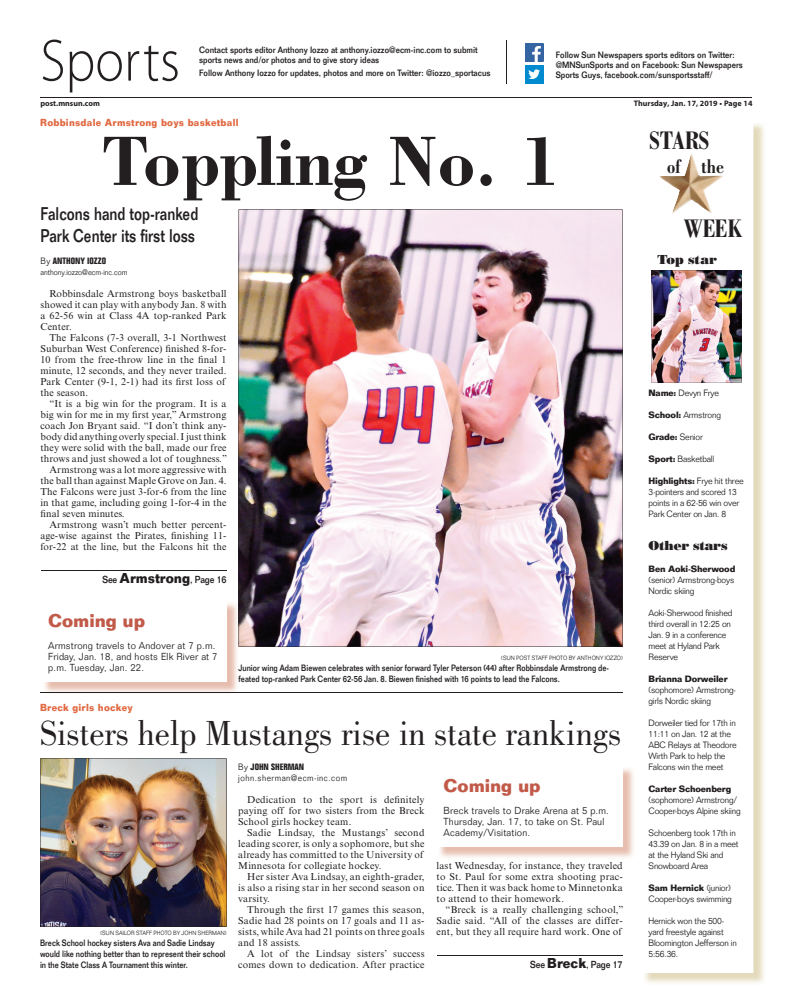
<style>
.page{position:relative;width:792px;height:1008px;background:#fff}
.page>*{position:absolute;margin:0;border:0;box-sizing:border-box;transform-origin:0 0}
.t1{font:700 72px "Bodoni Std";color:#231f20;scale:.95 1}
.t2{font:300 60px "Myriad Pro";color:#231f20;scale:.9 1}
.t3{font:36px "Bodoni Std";color:#231f20;scale:.95 1}
.t4{font:700 condensed 27px "Bodoni Std";color:#231f20}
.t5{font:700 condensed 21px "Bodoni Std";color:#231f20}
.t6{font:500 18px/22px "Folio Std";color:#231f20;scale:.8 1}
.t7{font:700 18px "Folio Std";color:#c25a49;scale:.95 1}
.t8{font:13px "Bodoni Std Poster";letter-spacing:-.02em;color:#231f20}
.t9{font:10px/11px "Times New Roman MT Std";letter-spacing:.015em;color:#231f20;text-align:justify}
.t10{font:300 10px/11px "Folio Std";letter-spacing:.02em;color:#231f20;scale:.95 1}
.t11{font:700 10px "Folio Std";letter-spacing:.03em;color:#e16a43;scale:.9 1}
.t12{font:500 10px "Folio Std";letter-spacing:-.02em;color:#231f20;scale:.9 1}
.t13{font:300 9px/11px "Folio Std";letter-spacing:-.02em;color:#231f20;scale:.95 1}
.t14{font:500 9px/11px "Folio Std";color:#231f20;scale:.85 1}
.t15{font:500 9px/10px "Folio Std";color:#231f20;scale:.9 1}
.t16{font:700 9px "Folio Std";letter-spacing:-.02em;color:#231f20;scale:.95 1}
.t17{font:300 9px/11px "Folio Std";letter-spacing:.06em;color:#231f20;scale:.9 1}
.t18{font:700 condensed 9px "Folio Std";color:#231f20;scale:1.1 1}
.t19{font:700 8px "Myriad Pro";color:#231f20}
.t20{font:300 8px "Folio Std";color:#231f20;scale:.9 1}
.t21{font:300 6px "Folio Std";letter-spacing:.015em;color:#231f20;scale:.9 1}
.s1{font-weight:300;font-stretch:normal}
.s2{font-weight:700;font-size:14px}
.s3{font-weight:700;font-stretch:condensed}
.s4{font-weight:700}
.s5{font-weight:300}
</style>
<div class="page">
<img style="left:645px;top:124px;width:119px;height:859px">
<div style="left:641px;top:121px;width:112px;height:852px;background:#fff"></div>
<img style="left:659px;top:154px;width:64px;height:60px">
<img style="left:652px;top:271px;width:89px;height:112px">
<hr style="left:40px;top:97px;width:712px;height:1px;background:#231f20">
<hr style="left:507px;top:40px;width:1px;height:44px;background:#231f20">
<img style="left:525px;top:43px;width:18px;height:18px">
<div style="left:525px;top:65px;width:19px;height:19px;background:#008bd1"></div>
<svg style="left:528px;top:69px;width:12px;height:10px"></svg>
<img style="left:43px;top:602px;width:196px;height:91px">
<div style="left:41px;top:600px;width:185px;height:82px;background:#fff"></div>
<img style="left:239px;top:209px;width:384px;height:438px">
<hr style="left:40px;top:693px;width:583px;height:1px;background:#231f20">
<img style="left:40px;top:758px;width:187px;height:169px">
<img style="left:439px;top:768px;width:195px;height:90px">
<div style="left:437px;top:765px;width:186px;height:82px;background:#fff"></div>
<hr style="left:437px;top:956px;width:186px;height:1px;background:#231f20">
<hr style="left:41px;top:571px;width:186px;height:1px;background:#231f20">
<h2 class="t2" style="left:40px;top:38px;width:157px">Sports</h2>
<p class="t15" style="left:199px;top:45px;width:311px">Contact sports editor Anthony Iozzo at anthony.iozzo@ecm-inc.com to submit sports news and/or photos and to give story ideas</p>
<p class="t15" style="left:199px;top:68px;width:325px">Follow Anthony Iozzo for updates, photos and more on Twitter: @iozzo_sportacus</p>
<p class="t15" style="left:556px;top:50px;width:209px">Follow Sun Newspapers sports editors on Twitter: @MNSunSports and on Facebook: Sun Newspapers<br>Sports Guys, facebook.com/sunsportsstaff/</p>
<p class="t19" style="left:40px;top:101px;width:61px">post.mnsun.com</p>
<p class="t19" style="left:634px;top:101px;width:120px">Thursday, Jan. 17, 2019 • Page 14</p>
<p class="t11" style="left:40px;top:119px;width:222px">Robbinsdale Armstrong boys basketball</p>
<h1 class="t1" style="left:102px;top:132px;width:484px">Toppling No. 1</h1>
<h3 class="t6" style="left:40px;top:203px;width:199px">Falcons hand top-ranked<br>Park Center its first loss</h3>
<p class="t18" style="left:40px;top:258px;width:61px"><span class="s1">By</span> ANTHONY IOZZO</p>
<p class="t20" style="left:40px;top:267px;width:98px">anthony.iozzo@ecm-inc.com</p>
<p class="t9" style="left:40px;top:289px;width:188px;text-indent:9px">Robbinsdale Armstrong boys basketball showed it can play with anybody Jan. 8 with a 62-56 win at Class 4A top-ranked Park Center.</p>
<p class="t9" style="left:40px;top:333px;width:188px;text-indent:9px">The Falcons (7-3 overall, 3-1 Northwest Suburban West Conference) finished 8-for-10 from the free-throw line in the final 1 minute, 12 seconds, and they never trailed.<br>Park Center (9-1, 2-1) had its first loss of the season.</p>
<p class="t9" style="left:49px;top:399px;width:179px">“It is a big win for the program. It is a</p>
<p class="t9" style="left:40px;top:410px;width:188px">big win for me in my first year,” Armstrong</p>
<p class="t9" style="left:40px;top:421px;width:188px">coach Jon Bryant said. “I don’t think any-</p>
<p class="t9" style="left:40px;top:432px;width:188px">body did anything overly special. I just think</p>
<p class="t9" style="left:40px;top:443px;width:188px">they were solid with the ball, made our free</p>
<p class="t9" style="left:40px;top:454px;width:188px">throws and just showed a lot of toughness.”</p>
<p class="t9" style="left:49px;top:465px;width:179px">Armstrong was a lot more aggressive with</p>
<p class="t9" style="left:40px;top:476px;width:188px">the ball than against Maple Grove on Jan. 4.</p>
<p class="t9" style="left:40px;top:487px;width:188px">The Falcons were just 3-for-6 from the line</p>
<p class="t9" style="left:40px;top:498px;width:188px">in that game, including going 1-for-4 in the</p>
<p class="t9" style="left:40px;top:509px;width:86px">final seven minutes.</p>
<p class="t9" style="left:49px;top:520px;width:179px">Armstrong wasn’t much better percent-</p>
<p class="t9" style="left:40px;top:531px;width:188px">age-wise against the Pirates, finishing 11-</p>
<p class="t9" style="left:40px;top:542px;width:188px">for-22 at the line, but the Falcons hit the</p>
<p class="t12" style="left:103px;top:573px;width:139px">See <span class="s2">Armstrong</span>, Page 16</p>
<h3 class="t7" style="left:48px;top:614px;width:103px">Coming up</h3>
<p class="t10" style="left:48px;top:640px;width:180px">Armstrong travels to Andover at 7 p.m.<br>Friday, Jan. 18, and hosts Elk River at 7 p.m. Tuesday, Jan. 22.</p>
<p class="t21" style="left:501px;top:654px;width:136px">(SUN POST STAFF PHOTO BY ANTHONY IOZZO)</p>
<p class="t14" style="left:239px;top:662px;width:437px">Junior wing Adam Biewen celebrates with senior forward Tyler Peterson (44) after Robbinsdale Armstrong de&shy;feated top-ranked Park Center 62-56 Jan. 8. Biewen finished with 16 points to lead the Falcons.</p>
<p class="t11" style="left:40px;top:704px;width:105px">Breck girls hockey</p>
<h3 class="t3" style="left:40px;top:718px;width:613px">Sisters help Mustangs rise in state rankings</h3>
<p class="t21" style="left:101px;top:929px;width:141px">(SUN SAILOR STAFF PHOTO BY JOHN SHERMAN)</p>
<p class="t14" style="left:40px;top:937px;width:220px">Breck School hockey sisters Ava and Sadie Lindsay would like nothing better than to represent their school in the State Class A Tournament this winter.</p>
<p class="t17" style="left:238px;top:761px;width:122px">By <span class="s3">JOHN SHERMAN </span>john.sherman@ecm-inc.com</p>
<p class="t9" style="left:238px;top:795px;width:188px;text-indent:9px">Dedication to the sport is definitely paying off for two sisters from the Breck School girls hockey team.</p>
<p class="t9" style="left:238px;top:828px;width:188px;text-indent:9px">Sadie Lindsay, the Mustangs’ second leading scorer, is only a sophomore, but she already has committed to the University of Minnesota for collegiate hockey.</p>
<p class="t9" style="left:238px;top:872px;width:188px;text-indent:9px">Her sister Ava Lindsay, an eighth-grader, is also a rising star in her second season on varsity.</p>
<p class="t9" style="left:238px;top:905px;width:188px;text-indent:9px">Through the first 17 games this season, Sadie had 28 points on 17 goals and 11 as&shy;sists, while Ava had 21 points on three goals and 18 assists.</p>
<p class="t9" style="left:238px;top:949px;width:188px;text-align:right">A lot of the Lindsay sisters’ success comes down to dedication. After practice</p>
<h3 class="t7" style="left:444px;top:779px;width:103px">Coming up</h3>
<p class="t10" style="left:444px;top:805px;width:175px">Breck travels to Drake Arena at 5 p.m.<br>Thursday, Jan. 17, to take on St. Paul<br>Academy/Visitation.</p>
<p class="t9" style="left:437px;top:861px;width:188px">last Wednesday, for instance, they traveled to St. Paul for some extra shooting prac&shy;tice. Then it was back home to Minnetonka to attend to their homework.</p>
<p class="t9" style="left:437px;top:905px;width:188px;text-indent:9px">“Breck is a really challenging school,” Sadie said. “All of the classes are differ&shy;ent, but they all require hard work. One of</p>
<p class="t12" style="left:530px;top:958px;width:104px">See <span class="s2">Breck</span>, Page 17</p>
<h3 class="t4" style="left:649px;top:129px;width:61px">STARS</h3>
<h3 class="t5" style="left:667px;top:158px;width:59px">of the</h3>
<h3 class="t4" style="left:684px;top:217px;width:60px">WEEK</h3>
<h3 class="t8" style="left:658px;top:254px;width:61px">Top star</h3>
<p class="t13" style="left:649px;top:387px;width:76px"><span class="s4">Name:</span> Devyn Frye</p>
<p class="t13" style="left:649px;top:409px;width:78px"><span class="s4">School:</span> Armstrong</p>
<p class="t16" style="left:649px;top:434px;width:59px">Grade: <span class="s5">Senior</span></p>
<p class="t13" style="left:649px;top:453px;width:71px"><span class="s4">Sport:</span> Basketball</p>
<p class="t13" style="left:649px;top:475px;width:102px"><span class="s4">Highlights:</span> Frye hit three<br>3-pointers and scored 13 points in a 62-56 win over<br>Park Center on Jan. 8</p>
<h3 class="t8" style="left:649px;top:540px;width:80px">Other stars</h3>
<p class="t16" style="left:649px;top:566px;width:93px">Ben Aoki-Sherwood</p>
<p class="t13" style="left:649px;top:574px;width:92px">(senior) Armstrong-boys<br>Nordic skiing</p>
<p class="t13" style="left:649px;top:607px;width:90px">Aoki-Sherwood finished third overall in 12:25 on<br>Jan. 9 in a conference meet at Hyland Park<br>Reserve</p>
<p class="t16" style="left:649px;top:676px;width:85px">Brianna Dorweiler</p>
<p class="t13" style="left:649px;top:684px;width:94px">(sophomore) Armstrong&shy;girls Nordic skiing</p>
<p class="t13" style="left:649px;top:717px;width:94px">Dorweiler tied for 17th in<br>11:11 on Jan. 12 at the<br>ABC Relays at Theodore<br>Wirth Park to help the<br>Falcons win the meet</p>
<p class="t16" style="left:649px;top:786px;width:89px">Carter Schoenberg</p>
<p class="t13" style="left:649px;top:794px;width:99px">(sophomore) Armstrong/<br>Cooper-boys Alpine skiing</p>
<p class="t13" style="left:649px;top:827px;width:96px">Schoenberg took 17th in<br>43.39 on Jan. 8 in a meet at the Hyland Ski and<br>Snowboard Area</p>
<p class="t13" style="left:649px;top:882px;width:89px"><span class="s4">Sam Hernick</span> (junior)<br>Cooper-boys swimming</p>
<p class="t13" style="left:649px;top:915px;width:95px">Hernick won the 500- yard freestyle against<br>Bloomington Jefferson in<br>5:56.36.</p>
</div>
